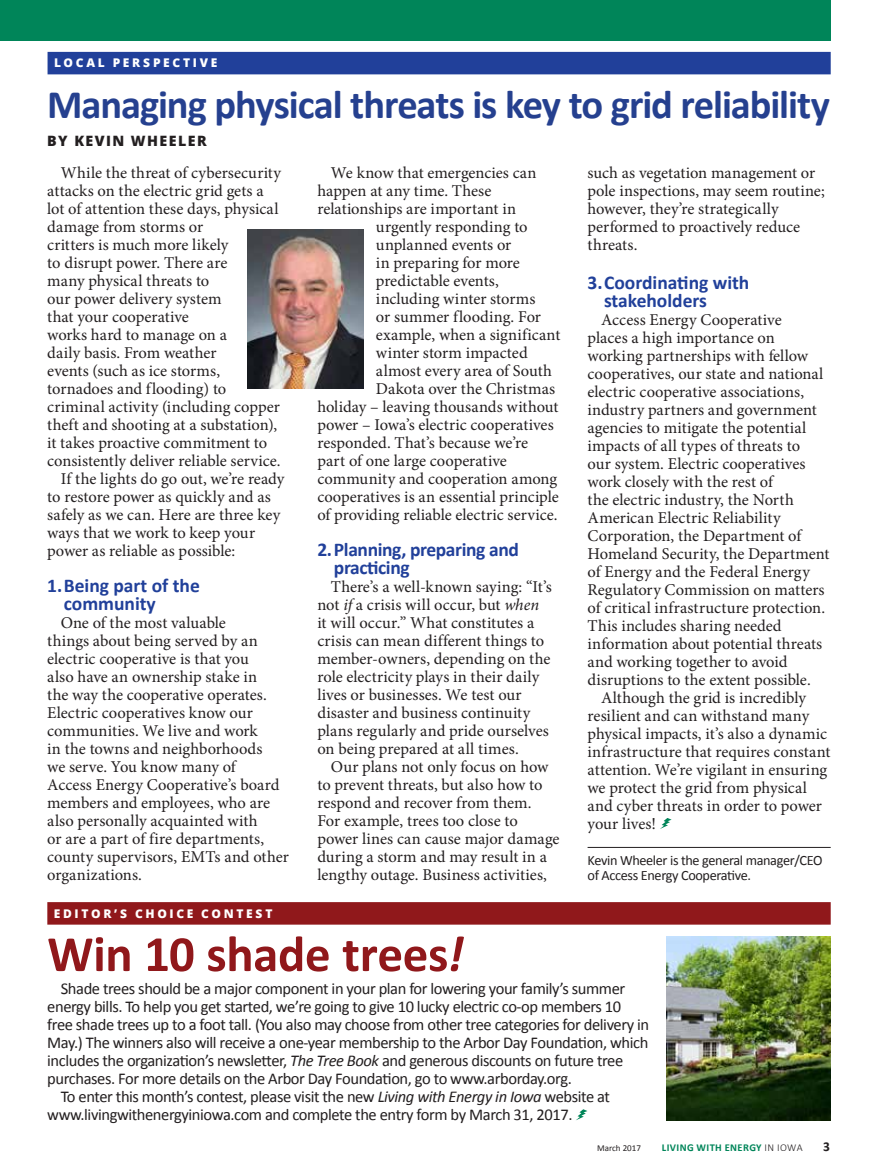
<style>
.page{position:relative;width:878px;height:1175px;background:#fff}
.page>*{position:absolute;margin:0;border:0;box-sizing:border-box;transform-origin:0 0}
.t1{font:700 51px "Calibri";letter-spacing:-.01em;color:#90181b}
.t2{font:700 40.5px "Calibri";letter-spacing:-.025em;color:#25408f}
.t3{font:700 19.5px/18px "Calibri";color:#21409a}
.t4{font:700 19.5px/18px "Calibri";letter-spacing:-.02em;color:#21409a}
.t5{font:16.5px/18px "Minion Pro";color:#231f20}
.t6{font:16.5px "Calibri";letter-spacing:-.025em;color:#231f20}
.t7{font:14.25px/15px "Calibri";letter-spacing:-.025em;color:#231f20}
.t8{font:800 14.25px "Open Sans";letter-spacing:.1em;color:#231f20}
.t9{font:700 13.5px "Calibri";color:#231f20}
.t10{font:800 12px "Open Sans";letter-spacing:.22em;color:#fff}
.t11{font:700 10.5px "Calibri";letter-spacing:.04em;color:#008559}
.t12{font:9px "Calibri";color:#231f20}
.s1{font-style:italic}
.s2{font-weight:300;color:#231f20}
</style>
<div class="page">
<img style="left:247px;top:229px;width:116px;height:159px">
<div style="left:48px;top:52px;width:782px;height:22px;background:#21409a"></div>
<div style="left:0;top:0;width:830px;height:40px;background:#008559"></div>
<hr style="left:587px;top:847px;width:243px;height:1px;background:#231f20">
<svg style="left:660px;top:818px;width:11px;height:11px"></svg>
<div style="left:47px;top:902px;width:783px;height:22px;background:#90181b"></div>
<svg style="left:576px;top:1109px;width:11px;height:11px"></svg>
<img style="left:666px;top:936px;width:164px;height:184px">
<p class="t10" style="left:54px;top:54px;width:165px">LOCAL PERSPECTIVE</p>
<h2 class="t2" style="left:47px;top:78px;width:784px">Managing physical threats is key to grid reliability</h2>
<p class="t8" style="left:47px;top:130px;width:161px">BY KEVIN WHEELER</p>
<p class="t5" style="left:61px;top:164px;width:222px">While the threat of cybersecurity</p>
<p class="t5" style="left:47px;top:182px;width:218px">attacks on the electric grid gets a</p>
<p class="t5" style="left:47px;top:200px;width:233px">lot of attention these days, physical</p>
<p class="t5" style="left:47px;top:218px;width:157px">damage from storms or</p>
<p class="t5" style="left:47px;top:236px;width:183px">critters is much more likely</p>
<p class="t5" style="left:47px;top:254px;width:182px">to disrupt power. There are</p>
<p class="t5" style="left:47px;top:272px;width:163px">many physical threats to</p>
<p class="t5" style="left:47px;top:290px;width:176px">our power delivery system</p>
<p class="t5" style="left:47px;top:308px;width:143px">that your cooperative</p>
<p class="t5" style="left:47px;top:326px;width:181px">works hard to manage on a</p>
<p class="t5" style="left:47px;top:344px;width:171px">daily basis. From weather</p>
<p class="t5" style="left:47px;top:362px;width:174px">events (such as ice storms,</p>
<p class="t5" style="left:47px;top:380px;width:181px">tornadoes and flooding) to</p>
<p class="t5" style="left:47px;top:398px;width:234px">criminal activity (including copper</p>
<p class="t5" style="left:47px;top:416px;width:231px">theft and shooting at a substation),</p>
<p class="t5" style="left:47px;top:434px;width:221px">it takes proactive commitment to</p>
<p class="t5" style="left:47px;top:452px;width:235px">consistently deliver reliable service.</p>
<p class="t5" style="left:61px;top:470px;width:225px">If the lights do go out, we’re ready</p>
<p class="t5" style="left:47px;top:488px;width:225px">to restore power as quickly and as</p>
<p class="t5" style="left:47px;top:506px;width:234px">safely as we can. Here are three key</p>
<p class="t5" style="left:47px;top:524px;width:209px">ways that we work to keep your</p>
<p class="t5" style="left:47px;top:542px;width:189px">power as reliable as possible:</p>
<p class="t3" style="left:64px;top:576px;width:137px;text-indent:-16px">1.Being part of the community</p>
<p class="t5" style="left:47px;top:614px;width:243px;text-indent:13px">One of the most valuable<br>things about being served by an electric cooperative is that you<br>also have an ownership stake in<br>the way the cooperative operates.<br>Electric cooperatives know our communities. We live and work<br>in the towns and neighborhoods<br>we serve. You know many of<br>Access Energy Cooperative’s board members and employees, who are also personally acquainted with<br>or are a part of fire departments, county supervisors, EMTs and other organizations.</p>
<p class="t10" style="left:54px;top:904px;width:220px">EDITOR’S CHOICE CONTEST</p>
<p class="t5" style="left:317px;top:164px;width:220px;text-indent:13px">We know that emergencies can happen at any time. These relationships are important in</p>
<p class="t5" style="left:376px;top:218px;width:153px">urgently responding to</p>
<p class="t5" style="left:376px;top:236px;width:137px">unplanned events or</p>
<p class="t5" style="left:376px;top:254px;width:145px">in preparing for more</p>
<p class="t5" style="left:376px;top:272px;width:124px">predictable events,</p>
<p class="t5" style="left:376px;top:290px;width:161px">including winter storms</p>
<p class="t5" style="left:376px;top:308px;width:166px">or summer flooding. For</p>
<p class="t5" style="left:376px;top:326px;width:186px">example, when a significant</p>
<p class="t5" style="left:376px;top:344px;width:153px">winter storm impacted</p>
<p class="t5" style="left:376px;top:362px;width:177px">almost every area of South</p>
<p class="t5" style="left:376px;top:380px;width:181px">Dakota over the Christmas</p>
<p class="t5" style="left:317px;top:398px;width:242px">holiday – leaving thousands without</p>
<p class="t5" style="left:317px;top:416px;width:238px">power – Iowa’s electric cooperatives</p>
<p class="t5" style="left:317px;top:434px;width:212px">responded. That’s because we’re</p>
<p class="t5" style="left:317px;top:452px;width:191px">part of one large cooperative</p>
<p class="t5" style="left:317px;top:470px;width:241px">community and cooperation among</p>
<p class="t5" style="left:317px;top:488px;width:243px">cooperatives is an essential principle</p>
<p class="t5" style="left:317px;top:506px;width:242px">of providing reliable electric service.</p>
<p class="t4" style="left:334px;top:540px;width:186px;text-indent:-16px">2.Planning, preparing and practicing</p>
<p class="t5" style="left:317px;top:578px;width:236px;text-indent:13px">There’s a well-known saying: “It’s not <span class="s1">if</span> a crisis will occur, but <span class="s1">when </span>it will occur.” What constitutes a crisis can mean different things to member-owners, depending on the role electricity plays in their daily lives or businesses. We test our disaster and business continuity plans regularly and pride ourselves on being prepared at all times.</p>
<p class="t5" style="left:317px;top:758px;width:244px;text-indent:13px">Our plans not only focus on how to prevent threats, but also how to respond and recover from them.<br>For example, trees too close to power lines can cause major damage during a storm and may result in a lengthy outage. Business activities,</p>
<h1 class="t1" style="left:47px;top:921px;width:418px">Win 10 shade trees<span class="s1">!</span></h1>
<p class="t5" style="left:587px;top:164px;width:239px">such as vegetation management or pole inspections, may seem routine; however, they’re strategically performed to proactively reduce threats.</p>
<p class="t3" style="left:604px;top:273px;width:147px;text-indent:-16px">3.Coordinating with stakeholders</p>
<p class="t5" style="left:587px;top:311px;width:243px;text-indent:13px">Access Energy Cooperative<br>places a high importance on working partnerships with fellow cooperatives, our state and national electric cooperative associations, industry partners and government agencies to mitigate the potential impacts of all types of threats to<br>our system. Electric cooperatives work closely with the rest of<br>the electric industry, the North American Electric Reliability Corporation, the Department of Homeland Security, the Department of Energy and the Federal Energy Regulatory Commission on matters of critical infrastructure protection.<br>This includes sharing needed information about potential threats and working together to avoid disruptions to the extent possible.</p>
<p class="t5" style="left:587px;top:689px;width:244px;text-indent:13px">Although the grid is incredibly resilient and can withstand many physical impacts, it’s also a dynamic infrastructure that requires constant attention. We’re vigilant in ensuring we protect the grid from physical and cyber threats in order to power your lives!</p>
<p class="t7" style="left:587px;top:853px;width:236px">Kevin Wheeler is the general manager/CEO of Access Energy Cooperative.</p>
<p class="t6" style="left:61px;top:978px;width:566px">Shade trees should be a major component in your plan for lowering your family’s summer</p>
<p class="t6" style="left:47px;top:996px;width:575px">energy bills. To help you get started, we’re going to give 10 lucky electric co-op members 10</p>
<p class="t6" style="left:47px;top:1014px;width:603px">free shade trees up to a foot tall. (You also may choose from other tree categories for delivery in</p>
<p class="t6" style="left:47px;top:1032px;width:602px">May.) The winners also will receive a one-year membership to the Arbor Day Foundation, which</p>
<p class="t6" style="left:47px;top:1050px;width:577px">includes the organization’s newsletter, <span class="s1">The Tree Book</span> and generous discounts on future tree</p>
<p class="t6" style="left:47px;top:1068px;width:526px">purchases. For more details on the Arbor Day Foundation, go to www.arborday.org.</p>
<p class="t6" style="left:61px;top:1086px;width:551px">To enter this month’s contest, please visit the new <span class="s1">Living with Energy in Iowa</span> website at</p>
<p class="t6" style="left:47px;top:1104px;width:526px">www.livingwithenergyiniowa.com and complete the entry form by March 31, 2017.</p>
<p class="t12" style="left:597px;top:1142px;width:45px">March 2017</p>
<p class="t11" style="left:661px;top:1141px;width:142px">LIVING WITH ENERGY <span class="s2">IN IOWA</span></p>
<p class="t9" style="left:823px;top:1138px;width:8px">3</p>
</div>
